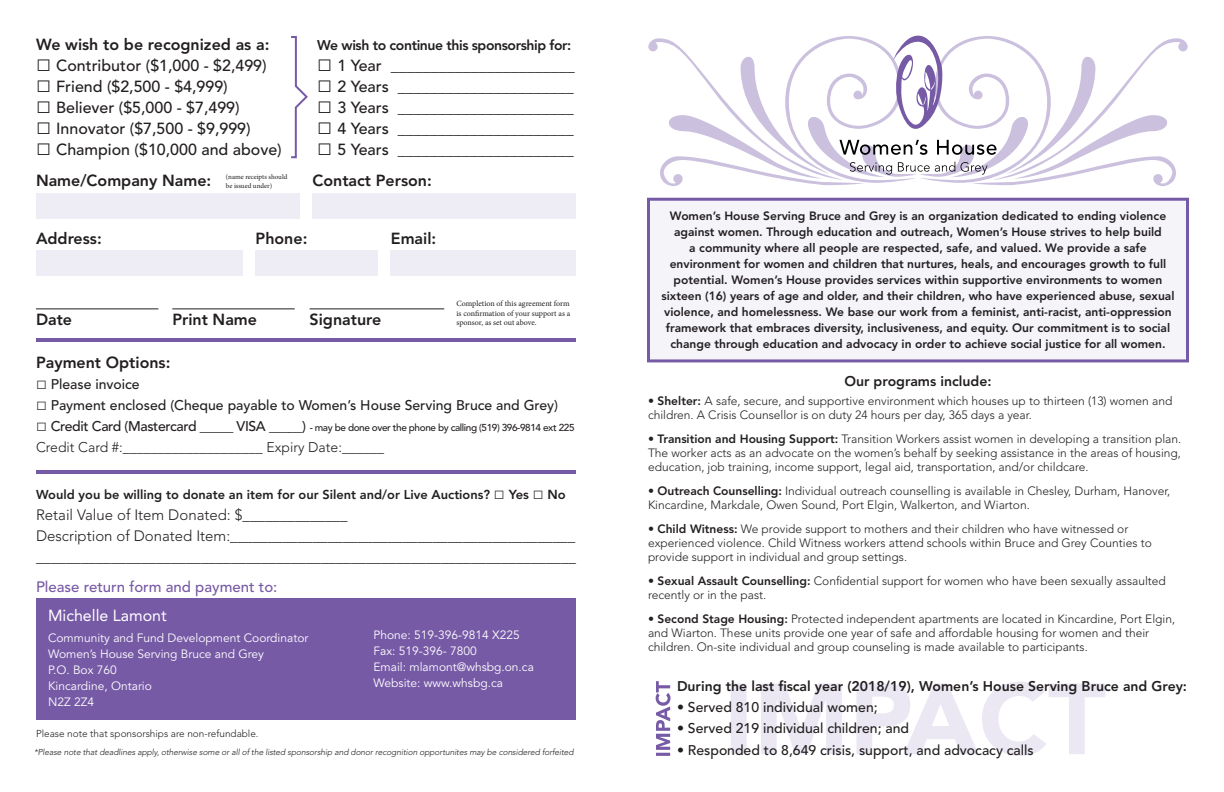
<style>
.page{position:relative;width:1224px;height:792px;background:#fff}
.page>*{position:absolute;margin:0;border:0;box-sizing:border-box;transform-origin:0 0}
.t1{font:500 16px "Avenir LT Std";color:#231f20}
.t2{font:800 16px "Avenir LT Std";color:#231f20}
.t3{font:16px "Avenir LT Std";color:#fff}
.t4{font:300 15px/21px "Avenir LT Std";color:#231f20}
.t5{font:500 15px "Avenir LT Std";color:#775aa6}
.t6{font:500 14px "Avenir LT Std";color:#231f20}
.t7{font:800 14px "Avenir LT Std";color:#231f20}
.t8{font:300 14px "Avenir LT Std";color:#231f20}
.t9{font:800 14px "Avenir LT Std";letter-spacing:-.03em;color:#231f20}
.t10{font:800 12.8px "Avenir LT Std";color:#231f20}
.t11{font:300 12px/14.4px "Avenir LT Std";color:#231f20}
.t12{font:800 12px/16px "Avenir LT Std";color:#231f20;text-align:center}
.t13{font:12px "Avenir LT Std";color:#fff}
.t14{font:500 10px "Avenir LT Std";letter-spacing:-.04em;color:#231f20}
.t15{font:300 10px "Avenir LT Std";color:#231f20}
.t16{font:italic 300 8.5px "Avenir LT Std";letter-spacing:-.01em;color:#231f20}
.t17{font:8px/9.6px "Minion Pro";letter-spacing:-.005em;color:#231f20;text-align:justify}
.t18{font:7px/8.4px "Minion Pro";letter-spacing:-.005em;color:#231f20}
.s1{font-family:"Arial";font-weight:400;font-size:25px}
.s2{font-family:"Arial";font-weight:400;font-size:18px}
.s3{font-size:14px}
.s4{font-size:13px}
.s5{font-weight:800}
</style>
<div class="page">
<svg style="left:731px;top:682px;width:374px;height:74px"></svg>
<div style="left:647px;top:198px;width:542px;height:164px;background:#f5f4f9;border:3px solid #775aa6"></div>
<svg style="left:648px;top:37px;width:268px;height:149px"></svg>
<svg style="left:920px;top:37px;width:268px;height:149px"></svg>
<svg style="left:850px;top:162px;width:42px;height:13px"></svg>
<svg style="left:898px;top:162px;width:57px;height:10px"></svg>
<svg style="left:961px;top:162px;width:27px;height:13px"></svg>
<svg style="left:839px;top:35px;width:158px;height:120px"></svg>
<div style="left:36px;top:598px;width:540px;height:122px;background:#775aa6"></div>
<div style="left:36px;top:193px;width:264px;height:26px;background:#eeedf5"></div>
<div style="left:36px;top:251px;width:207px;height:25px;background:#eeedf5"></div>
<div style="left:312px;top:193px;width:264px;height:26px;background:#eeedf5"></div>
<div style="left:256px;top:251px;width:122px;height:25px;background:#eeedf5"></div>
<div style="left:391px;top:251px;width:185px;height:25px;background:#eeedf5"></div>
<hr style="left:36px;top:308px;width:122px;height:1px;background:#231f20">
<hr style="left:172px;top:308px;width:123px;height:1px;background:#231f20">
<hr style="left:310px;top:308px;width:134px;height:1px;background:#231f20">
<hr style="left:36px;top:338px;width:540px;height:4px;background:#775aa6">
<hr style="left:36px;top:470px;width:540px;height:4px;background:#775aa6">
<svg style="left:656px;top:681px;width:14px;height:75px"></svg>
<svg style="left:291px;top:36px;width:17px;height:123px"></svg>
<p class="t2" style="left:36px;top:35px;width:235px">We wish to be recognized as a:</p>
<p class="t1" style="left:36px;top:56px;width:232px"><span class="s1">□</span> Contributor ($1,000 - $2,499)</p>
<p class="t1" style="left:36px;top:77px;width:193px"><span class="s1">□</span> Friend ($2,500 - $4,999)</p>
<p class="t1" style="left:36px;top:98px;width:205px"><span class="s1">□</span> Believer ($5,000 - $7,499)</p>
<p class="t1" style="left:36px;top:119px;width:216px"><span class="s1">□</span> Innovator ($7,500 - $9,999)</p>
<p class="t1" style="left:36px;top:140px;width:247px"><span class="s1">□</span> Champion ($10,000 and above)</p>
<p class="t9" style="left:317px;top:36px;width:256px">We wish to continue this sponsorship for:</p>
<p class="t1" style="left:317px;top:56px;width:259px"><span class="s1">□</span> 1 Year _______________________</p>
<p class="t1" style="left:317px;top:77px;width:258px"><span class="s1">□</span> 2 Years ______________________</p>
<p class="t1" style="left:317px;top:98px;width:258px"><span class="s1">□</span> 3 Years ______________________</p>
<p class="t1" style="left:317px;top:119px;width:258px"><span class="s1">□</span> 4 Years ______________________</p>
<p class="t1" style="left:317px;top:140px;width:258px"><span class="s1">□</span> 5 Years ______________________</p>
<p class="t2" style="left:36px;top:171px;width:177px">Name/Company Name:</p>
<p class="t18" style="left:226px;top:173px;width:63px">(name receipts should be issued under)</p>
<p class="t2" style="left:312px;top:171px;width:121px">Contact Person:</p>
<p class="t2" style="left:36px;top:229px;width:67px">Address:</p>
<p class="t2" style="left:256px;top:229px;width:53px">Phone:</p>
<p class="t2" style="left:391px;top:229px;width:47px">Email:</p>
<p class="t2" style="left:36px;top:310px;width:38px">Date</p>
<p class="t2" style="left:172px;top:310px;width:86px">Print Name</p>
<p class="t2" style="left:310px;top:310px;width:73px">Signature</p>
<p class="t17" style="left:456px;top:299px;width:115px">Completion of this agreement form is confirmation of your support as a sponsor, as set out above.</p>
<p class="t2" style="left:36px;top:353px;width:136px">Payment Options:</p>
<p class="t6" style="left:36px;top:376px;width:105px"><span class="s2">□</span> Please invoice</p>
<p class="t6" style="left:36px;top:397px;width:524px"><span class="s2">□</span> Payment enclosed (Cheque payable to Women’s House Serving Bruce and Grey)</p>
<p class="t14" style="left:36px;top:422px;width:540px"><span class="s2">□</span> <span class="s3">Credit Card (Mastercard _____ VISA _____)</span> - may be done over the phone by calling (519) 396-9814 ext 225</p>
<p class="t8" style="left:36px;top:439px;width:350px">Credit Card #:____________________ Expiry Date:______</p>
<p class="t10" style="left:36px;top:487px;width:531px">Would you be willing to donate an item for our Silent and/or Live Auctions? <span class="s2">□</span> <span class="s4">Yes</span> <span class="s2">□</span> <span class="s4">No</span></p>
<p class="t4" style="left:36px;top:505px;width:313px">Retail Value of Item Donated: $______________</p>
<p class="t4" style="left:36px;top:526px;width:541px">Description of Donated Item:______________________________________________ ________________________________________________________________________</p>
<p class="t5" style="left:36px;top:578px;width:243px">Please return form and payment to:</p>
<p class="t3" style="left:48px;top:606px;width:120px">Michelle Lamont</p>
<p class="t13" style="left:48px;top:631px;width:262px">Community and Fund Development Coordinator</p>
<p class="t13" style="left:48px;top:647px;width:218px">Women’s House Serving Bruce and Grey</p>
<p class="t13" style="left:48px;top:663px;width:70px">P.O. Box 760</p>
<p class="t13" style="left:48px;top:679px;width:105px">Kincardine, Ontario</p>
<p class="t13" style="left:48px;top:695px;width:48px">N2Z 2Z4</p>
<p class="t15" style="left:36px;top:728px;width:224px">Please note that sponsorships are non-refundable.</p>
<p class="t13" style="left:373px;top:628px;width:148px">Phone: 519-396-9814 X225</p>
<p class="t13" style="left:373px;top:644px;width:105px">Fax: 519-396- 7800</p>
<p class="t13" style="left:373px;top:660px;width:162px">Email: mlamont@whsbg.on.ca</p>
<p class="t13" style="left:373px;top:676px;width:131px">Website: www.whsbg.ca</p>
<p class="t12" style="left:661px;top:208px;width:515px">Women’s House Serving Bruce and Grey is an organization dedicated to ending violence against women. Through education and outreach, Women’s House strives to help build<br>a community where all people are respected, safe, and valued. We provide a safe environment for women and children that nurtures, heals, and encourages growth to full potential. Women’s House provides services within supportive environments to women sixteen (16) years of age and older, and their children, who have experienced abuse, sexual violence, and homelessness. We base our work from a feminist, anti-racist, anti-oppression framework that embraces diversity, inclusiveness, and equity. Our commitment is to social change through education and advocacy in order to achieve social justice for all women.</p>
<p class="t7" style="left:844px;top:373px;width:149px">Our programs include:</p>
<p class="t11" style="left:648px;top:394px;width:526px"><span class="s5">• Shelter:</span> A safe, secure, and supportive environment which houses up to thirteen (13) women and children. A Crisis Counsellor is on duty 24 hours per day, 365 days a year.</p>
<p class="t11" style="left:648px;top:431px;width:535px;text-align:justify"><span class="s5">• Transition and Housing Support:</span> Transition Workers assist women in developing a transition plan.<br>The worker acts as an advocate on the women’s behalf by seeking assistance in the areas of housing, education, job training, income support, legal aid, transportation, and/or childcare.</p>
<p class="t11" style="left:648px;top:484px;width:524px"><span class="s5">• Outreach Counselling:</span> Individual outreach counselling is available in Chesley, Durham, Hanover,<br>Kincardine, Markdale, Owen Sound, Port Elgin, Walkerton, and Wiarton.</p>
<p class="t11" style="left:648px;top:521px;width:505px"><span class="s5">• Child Witness:</span> We provide support to mothers and their children who have witnessed or experienced violence. Child Witness workers attend schools within Bruce and Grey Counties to provide support in individual and group settings.</p>
<p class="t11" style="left:648px;top:574px;width:519px"><span class="s5">• Sexual Assault Counselling:</span> Confidential support for women who have been sexually assaulted recently or in the past.</p>
<p class="t11" style="left:648px;top:611px;width:529px"><span class="s5">• Second Stage Housing:</span> Protected independent apartments are located in Kincardine, Port Elgin, and Wiarton. These units provide one year of safe and affordable housing for women and their children. On-site individual and group counseling is made available to participants.</p>
<p class="t7" style="left:677px;top:677px;width:512px">During the last fiscal year (2018/19), Women’s House Serving Bruce and Grey:</p>
<p class="t6" style="left:677px;top:699px;width:202px">• Served 810 individual women;</p>
<p class="t6" style="left:677px;top:720px;width:234px">• Served 219 individual children; and</p>
<p class="t16" style="left:34px;top:747px;width:541px">*Please note that deadlines apply, otherwise some or all of the listed sponsorship and donor recognition opportunites may be considered forfeited</p>
<p class="t6" style="left:677px;top:742px;width:358px">• Responded to 8,649 crisis, support, and advocacy calls</p>
</div>
